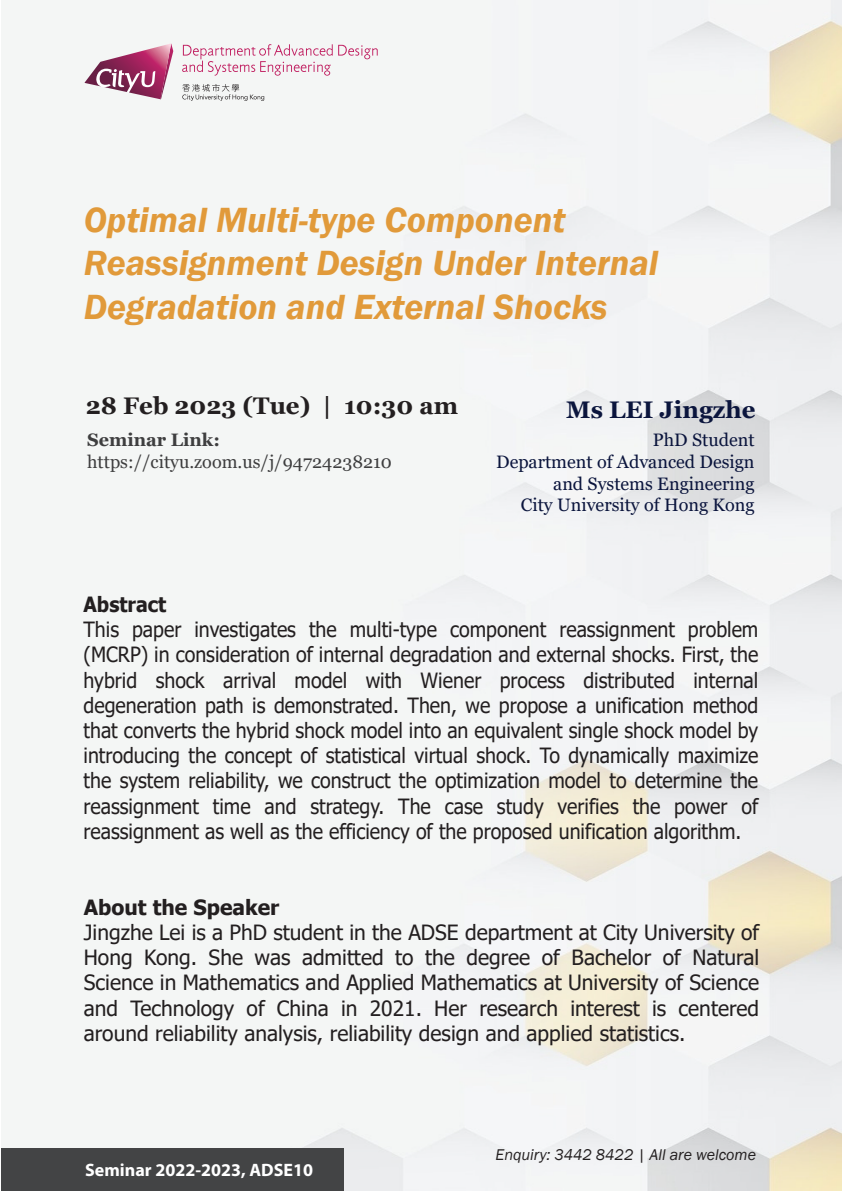
<style>
.page{position:relative;width:842px;height:1191px;background:#fff}
.page>*{position:absolute;margin:0;border:0;box-sizing:border-box;transform-origin:0 0}
.t1{font:italic 600 36px/43.2px "Franklin Gothic";color:#e19a3a}
.t2{font:700 24px "Georgia";color:#231f20}
.t3{font:700 24px "Georgia";color:#0b153d}
.t4{font:21px/25.2px "Tahoma";color:#231f20;text-align:justify;scale:.93 1}
.t5{font:21px/25.2px "Tahoma";color:#231f20;text-align:justify}
.t6{font:700 21px "Tahoma";color:#231f20}
.t7{font:700 21px "Tahoma";color:#231f20;scale:.93 1}
.t8{font:18px/21.6px "Georgia";color:#0b153d;text-align:right}
.t9{font:18px "Georgia";color:#3e3e3f}
.t10{font:700 18px "Myriad Pro";color:#fff}
.t11{font:700 18px "Georgia";color:#3e3e3f}
.t12{font:italic 16px "Franklin Gothic";color:#231f20}
</style>
<div class="page">
<svg style="left:182px;top:84px;width:82px;height:17px"></svg>
<svg style="left:85px;top:43px;width:88px;height:56px"></svg>
<svg style="left:182px;top:44px;width:196px;height:32px"></svg>
<div style="left:1px;top:1148px;width:343px;height:43px;background:#434445"></div>
<h1 class="t1" style="left:84px;top:198px;width:576px">Optimal Multi-type Component<br>Reassignment Design Under Internal<br>Degradation and External Shocks</h1>
<p class="t2" style="left:86px;top:390px;width:374px">28 Feb 2023 (Tue) | 10:30 am</p>
<p class="t3" style="left:566px;top:394px;width:191px">Ms LEI Jingzhe</p>
<p class="t8" style="left:496px;top:430px;width:260px">PhD Student<br>Department of Advanced Design and Systems Engineering<br>City University of Hong Kong</p>
<p class="t11" style="left:87px;top:428px;width:134px">Seminar Link:</p>
<p class="t9" style="left:87px;top:451px;width:306px">https://cityu.zoom.us/j/94724238210</p>
<p class="t7" style="left:84px;top:589px;width:90px">Abstract</p>
<p class="t4" style="left:84px;top:618px;width:727px">This paper investigates the multi-type component reassignment problem (MCRP) in consideration of internal degradation and external shocks. First, the hybrid shock arrival model with Wiener process distributed internal degeneration path is demonstrated. Then, we propose a unification method that converts the hybrid shock model into an equivalent single shock model by introducing the concept of statistical virtual shock. To dynamically maximize the system reliability, we construct the optimization model to determine the reassignment time and strategy. The case study verifies the power of reassignment as well as the efficiency of the proposed unification algorithm.</p>
<p class="t6" style="left:84px;top:892px;width:197px">About the Speaker</p>
<p class="t5" style="left:84px;top:921px;width:677px">Jingzhe Lei is a PhD student in the ADSE department at City University of Hong Kong. She was admitted to the degree of Bachelor of Natural Science in Mathematics and Applied Mathematics at University of Science and Technology of China in 2021. Her research interest is centered around reliability analysis, reliability design and applied statistics.</p>
<p class="t10" style="left:85px;top:1157px;width:229px">Seminar 2022-2023, ADSE10</p>
<p class="t12" style="left:495px;top:1144px;width:262px">Enquiry: 3442 8422 | All are welcome</p>
</div>
